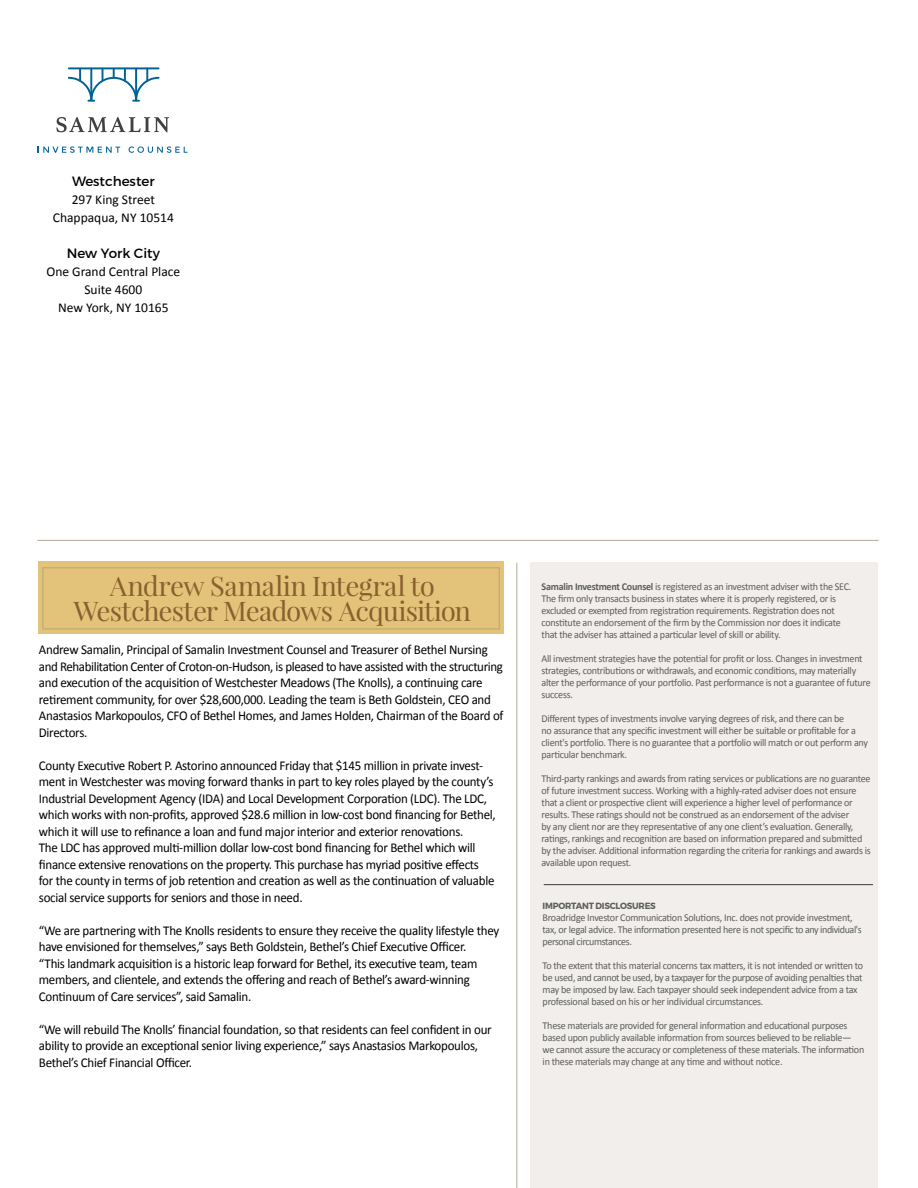
<style>
.page{position:relative;width:918px;height:1188px;background:#fff}
.page>*{position:absolute;margin:0;border:0;box-sizing:border-box;transform-origin:0 0}
.t1{font:27px/25.5px "Playfair Display";letter-spacing:-.025em;color:#896030;text-align:center}
.t2{font:13.5px/16.5px "Calibri";letter-spacing:-.02em;color:#000;scale:.96 1}
.t3{font:13.5px/18px "Calibri";color:#000;text-align:center}
.t4{font:13.5px "Montserrat";color:#000}
.t5{font:10.5px/12px "Calibri";letter-spacing:-.025em;color:#5c5e5e;scale:.96 1}
.t6{font:700 9px "Montserrat";letter-spacing:-.025em;color:#5c5e5e;scale:.96 1}
.s1{font-weight:700}
</style>
<div class="page">
<div style="left:38px;top:562px;width:466px;height:72px;background:#e3c379"></div>
<div style="left:530px;top:563px;width:348px;height:625px;background:#f1eeeb"></div>
<hr style="left:544px;top:884px;width:329px;height:1px;background:#000">
<hr style="left:517px;top:563px;width:1px;height:625px;background:#9b8b75">
<hr style="left:37px;top:540px;width:842px;height:1px;background:#9b8b75">
<svg style="left:38px;top:146px;width:82px;height:7px"></svg>
<svg style="left:129px;top:146px;width:59px;height:7px"></svg>
<svg style="left:56px;top:117px;width:113px;height:15px"></svg>
<hr style="left:68px;top:67px;width:91px;height:2px;background:#016294">
<svg style="left:68px;top:69px;width:91px;height:33px"></svg>
<p class="t4" style="left:72px;top:173px;width:84px">Westchester</p>
<p class="t3" style="left:53px;top:190px;width:123px">297 King Street<br>Chappaqua, NY 10514</p>
<p class="t4" style="left:67px;top:245px;width:94px">New York City</p>
<p class="t3" style="left:46px;top:262px;width:135px">One Grand Central Place<br>Suite 4600<br>New York, NY 10165</p>
<h1 class="t1" style="left:73px;top:572px;width:399px">Andrew Samalin Integral to<br>Westchester Meadows Acquisition</h1>
<p class="t2" style="left:39px;top:641px;width:486px">Andrew Samalin, Principal of Samalin Investment Counsel and Treasurer of Bethel Nursing and Rehabilitation Center of Croton-on-Hudson, is pleased to have assisted with the structuring and execution of the acquisition of Westchester Meadows (The Knolls), a continuing care retirement community, for over $28,600,000. Leading the team is Beth Goldstein, CEO and Anastasios Markopoulos, CFO of Bethel Homes, and James Holden, Chairman of the Board of Directors.</p>
<p class="t2" style="left:39px;top:756px;width:478px">County Executive Robert P. Astorino announced Friday that $145 million in private invest&shy;ment in Westchester was moving forward thanks in part to key roles played by the county’s Industrial Development Agency (IDA) and Local Development Corporation (LDC). The LDC, which works with non-profits, approved $28.6 million in low-cost bond financing for Bethel, which it will use to refinance a loan and fund major interior and exterior renovations.<br>The LDC has approved multi-million dollar low-cost bond financing for Bethel which will finance extensive renovations on the property. This purchase has myriad positive effects for the county in terms of job retention and creation as well as the continuation of valuable social service supports for seniors and those in need.</p>
<p class="t2" style="left:39px;top:921px;width:481px">“We are partnering with The Knolls residents to ensure they receive the quality lifestyle they have envisioned for themselves,” says Beth Goldstein, Bethel’s Chief Executive Officer.<br>“This landmark acquisition is a historic leap forward for Bethel, its executive team, team members, and clientele, and extends the offering and reach of Bethel’s award-winning Continuum of Care services”, said Samalin.</p>
<p class="t2" style="left:39px;top:1020px;width:473px">“We will rebuild The Knolls’ financial foundation, so that residents can feel confident in our ability to provide an exceptional senior living experience,” says Anastasios Markopoulos,<br>Bethel’s Chief Financial Officer.</p>
<p class="t5" style="left:542px;top:580px;width:324px"><span class="s1">Samalin Investment Counsel</span> is registered as an investment adviser with the SEC.<br>The firm only transacts business in states where it is properly registered, or is excluded or exempted from registration requirements. Registration does not constitute an endorsement of the firm by the Commission nor does it indicate that the adviser has attained a particular level of skill or ability.</p>
<p class="t5" style="left:542px;top:652px;width:344px">All investment strategies have the potential for profit or loss. Changes in investment strategies, contributions or withdrawals, and economic conditions, may materially alter the performance of your portfolio. Past performance is not a guarantee of future success.</p>
<p class="t5" style="left:542px;top:712px;width:342px">Different types of investments involve varying degrees of risk, and there can be<br>no assurance that any specific investment will either be suitable or profitable for a client's portfolio. There is no guarantee that a portfolio will match or out perform any particular benchmark.</p>
<p class="t5" style="left:542px;top:772px;width:344px">Third-party rankings and awards from rating services or publications are no guarantee of future investment success. Working with a highly-rated adviser does not ensure that a client or prospective client will experience a higher level of performance or results. These ratings should not be construed as an endorsement of the adviser<br>by any client nor are they representative of any one client’s evaluation. Generally, ratings, rankings and recognition are based on information prepared and submitted by the adviser. Additional information regarding the criteria for rankings and awards is available upon request.</p>
<p class="t6" style="left:543px;top:900px;width:119px">IMPORTANT DISCLOSURES</p>
<p class="t5" style="left:543px;top:911px;width:334px">Broadridge Investor Communication Solutions, Inc. does not provide investment, tax, or legal advice. The information presented here is not specific to any individual's personal circumstances.</p>
<p class="t5" style="left:543px;top:959px;width:335px">To the extent that this material concerns tax matters, it is not intended or written to be used, and cannot be used, by a taxpayer for the purpose of avoiding penalties that may be imposed by law. Each taxpayer should seek independent advice from a tax professional based on his or her individual circumstances.</p>
<p class="t5" style="left:543px;top:1019px;width:337px">These materials are provided for general information and educational purposes based upon publicly available information from sources believed to be reliable— we cannot assure the accuracy or completeness of these materials. The information in these materials may change at any time and without notice.</p>
</div>
